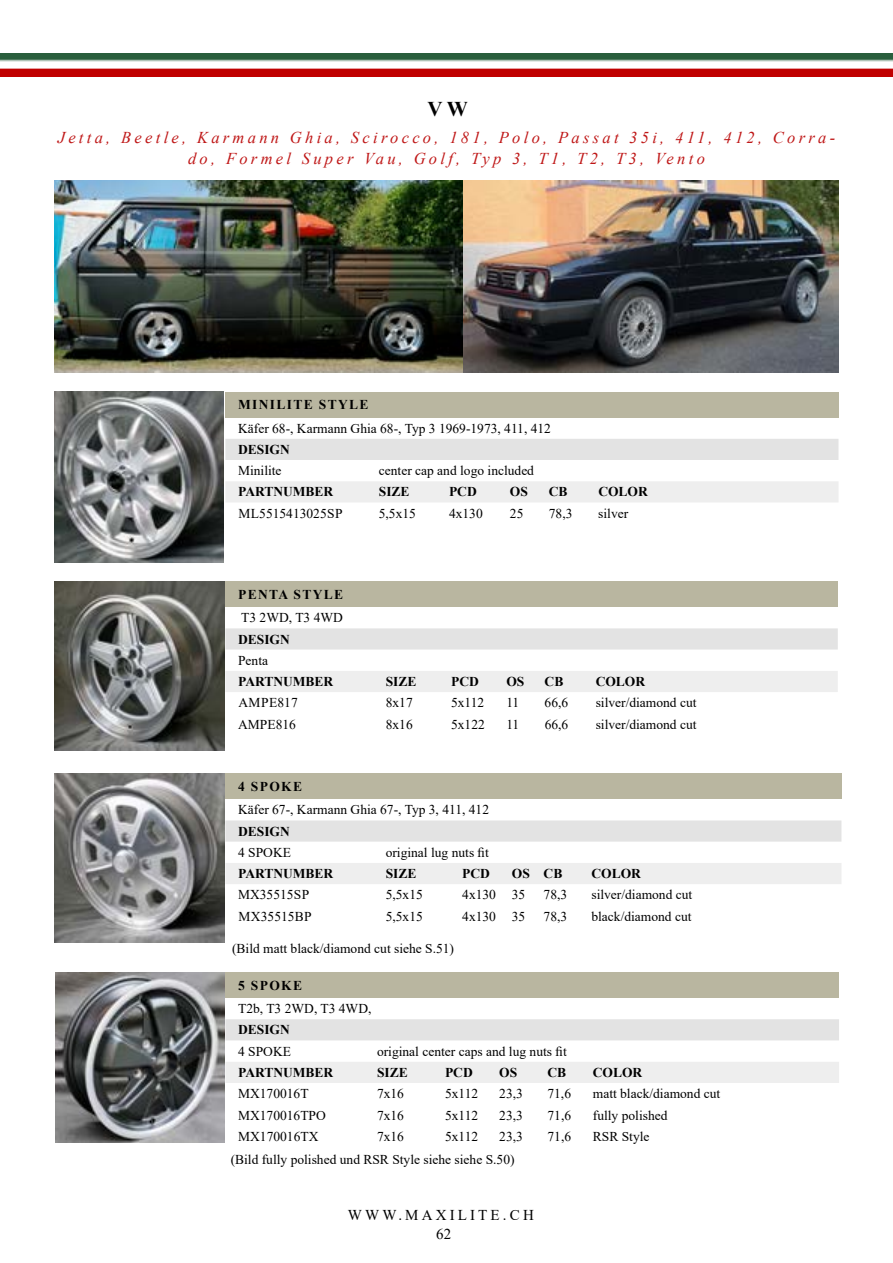
<style>
.page{position:relative;width:893px;height:1263px;background:#fff}
.page>*{position:absolute;margin:0;border:0;box-sizing:border-box;transform-origin:0 0}
.t1{font:700 21px "Times New Roman";color:#000}
.t2{font:italic 16.5px/21px "Times New Roman";letter-spacing:.2em;color:#bf1717;text-align:center}
.t3{font:15px "Times New Roman";letter-spacing:.21em;color:#000}
.t4{font:13.5px "Times New Roman";color:#000}
.t5{font:700 13.5px "Times New Roman";color:#000}
.t6{font:700 13.5px "Times New Roman";letter-spacing:.1em;color:#000}
.t7{font:13.5px "Times New Roman";letter-spacing:.025em;color:#000}
</style>
<div class="page">
<div style="left:225px;top:392px;width:613px;height:25px;background:#b9b6a0"></div>
<div style="left:225px;top:439px;width:613px;height:21px;background:#e3e3e3"></div>
<div style="left:225px;top:481px;width:613px;height:21px;background:#eee"></div>
<img style="left:54px;top:392px;width:169px;height:170px">
<div style="left:225px;top:972px;width:614px;height:26px;background:#b9b6a0"></div>
<div style="left:225px;top:1019px;width:614px;height:21px;background:#e3e3e3"></div>
<div style="left:225px;top:1062px;width:614px;height:21px;background:#eee"></div>
<img style="left:55px;top:972px;width:169px;height:170px">
<img style="left:54px;top:774px;width:170px;height:169px">
<div style="left:225px;top:774px;width:616px;height:25px;background:#b9b6a0"></div>
<svg style="left:225px;top:820px;width:616px;height:22px;background:#e4e4e4"></svg>
<div style="left:225px;top:863px;width:616px;height:21px;background:#eee"></div>
<img style="left:54px;top:581px;width:170px;height:169px">
<div style="left:225px;top:581px;width:613px;height:26px;background:#b9b6a0"></div>
<div style="left:225px;top:628px;width:613px;height:21px;background:#e3e3e3"></div>
<div style="left:225px;top:671px;width:613px;height:21px;background:#eee"></div>
<img style="left:0;top:53px;width:893px;height:24px">
<img style="left:54px;top:181px;width:785px;height:191px">
<h1 class="t1" style="left:427px;top:94px;width:42px">VW</h1>
<p class="t2" style="left:58px;top:127px;width:779px">Jetta, Beetle, Karmann Ghia, Scirocco, 181, Polo, Passat 35i, 411, 412, Corra&shy;do, Formel Super Vau, Golf, Typ 3, T1, T2, T3, Vento</p>
<p class="t6" style="left:238px;top:395px;width:132px">MINILITE STYLE</p>
<p class="t4" style="left:238px;top:419px;width:314px">Käfer 68-, Karmann Ghia 68-, Typ 3 1969-1973, 411, 412</p>
<p class="t5" style="left:238px;top:440px;width:53px">DESIGN</p>
<p class="t4" style="left:238px;top:461px;width:45px">Minilite</p>
<p class="t4" style="left:379px;top:461px;width:157px">center cap and logo included</p>
<p class="t5" style="left:238px;top:482px;width:97px">PARTNUMBER</p>
<p class="t5" style="left:379px;top:482px;width:32px">SIZE</p>
<p class="t5" style="left:449px;top:482px;width:29px">PCD</p>
<p class="t5" style="left:510px;top:482px;width:20px">OS</p>
<p class="t5" style="left:549px;top:482px;width:20px">CB</p>
<p class="t5" style="left:598px;top:482px;width:51px">COLOR</p>
<p class="t4" style="left:238px;top:504px;width:106px">ML5515413025SP</p>
<p class="t4" style="left:379px;top:504px;width:39px">5,5x15</p>
<p class="t4" style="left:449px;top:504px;width:35px">4x130</p>
<p class="t4" style="left:510px;top:504px;width:15px">25</p>
<p class="t4" style="left:549px;top:504px;width:25px">78,3</p>
<p class="t4" style="left:598px;top:504px;width:31px">silver</p>
<p class="t6" style="left:238px;top:585px;width:107px">PENTA STYLE</p>
<p class="t4" style="left:241px;top:608px;width:103px">T3 2WD, T3 4WD</p>
<p class="t5" style="left:238px;top:629px;width:53px">DESIGN</p>
<p class="t4" style="left:238px;top:651px;width:31px">Penta</p>
<p class="t5" style="left:238px;top:672px;width:97px">PARTNUMBER</p>
<p class="t5" style="left:386px;top:672px;width:32px">SIZE</p>
<p class="t5" style="left:451px;top:672px;width:29px">PCD</p>
<p class="t5" style="left:506px;top:672px;width:20px">OS</p>
<p class="t5" style="left:545px;top:672px;width:20px">CB</p>
<p class="t5" style="left:596px;top:672px;width:51px">COLOR</p>
<p class="t7" style="left:238px;top:693px;width:61px">AMPE817</p>
<p class="t4" style="left:386px;top:693px;width:28px">8x17</p>
<p class="t4" style="left:451px;top:693px;width:35px">5x112</p>
<p class="t4" style="left:506px;top:693px;width:15px">11</p>
<p class="t4" style="left:545px;top:693px;width:25px">66,6</p>
<p class="t4" style="left:596px;top:693px;width:102px">silver/diamond cut</p>
<p class="t4" style="left:238px;top:715px;width:59px">AMPE816</p>
<p class="t4" style="left:386px;top:715px;width:28px">8x16</p>
<p class="t4" style="left:451px;top:715px;width:35px">5x122</p>
<p class="t4" style="left:506px;top:715px;width:15px">11</p>
<p class="t4" style="left:545px;top:715px;width:25px">66,6</p>
<p class="t4" style="left:596px;top:715px;width:102px">silver/diamond cut</p>
<p class="t5" style="left:238px;top:777px;width:65px">4 SPOKE</p>
<p class="t4" style="left:238px;top:800px;width:252px">Käfer 67-, Karmann Ghia 67-, Typ 3, 411, 412</p>
<p class="t5" style="left:238px;top:821px;width:53px">DESIGN</p>
<p class="t4" style="left:238px;top:843px;width:54px">4 SPOKE</p>
<p class="t4" style="left:386px;top:843px;width:105px">original lug nuts fit</p>
<p class="t5" style="left:238px;top:864px;width:97px">PARTNUMBER</p>
<p class="t5" style="left:386px;top:864px;width:32px">SIZE</p>
<p class="t5" style="left:462px;top:864px;width:29px">PCD</p>
<p class="t5" style="left:512px;top:864px;width:52px">OS CB</p>
<p class="t5" style="left:591px;top:864px;width:51px">COLOR</p>
<p class="t4" style="left:238px;top:885px;width:73px">MX35515SP</p>
<p class="t4" style="left:386px;top:885px;width:39px">5,5x15</p>
<p class="t4" style="left:462px;top:885px;width:65px">4x130 35</p>
<p class="t4" style="left:544px;top:885px;width:25px">78,3</p>
<p class="t4" style="left:591px;top:885px;width:102px">silver/diamond cut</p>
<p class="t4" style="left:238px;top:907px;width:75px">MX35515BP</p>
<p class="t4" style="left:386px;top:907px;width:39px">5,5x15</p>
<p class="t4" style="left:462px;top:907px;width:65px">4x130 35</p>
<p class="t4" style="left:544px;top:907px;width:25px">78,3</p>
<p class="t4" style="left:591px;top:907px;width:102px">black/diamond cut</p>
<p class="t4" style="left:232px;top:939px;width:223px">(Bild matt black/diamond cut siehe S.51)</p>
<p class="t5" style="left:238px;top:975px;width:65px">5 SPOKE</p>
<p class="t4" style="left:238px;top:999px;width:135px">T2b, T3 2WD, T3 4WD,</p>
<p class="t5" style="left:238px;top:1020px;width:53px">DESIGN</p>
<p class="t4" style="left:238px;top:1042px;width:54px">4 SPOKE</p>
<p class="t4" style="left:377px;top:1042px;width:191px">original center caps and lug nuts fit</p>
<p class="t5" style="left:238px;top:1063px;width:97px">PARTNUMBER</p>
<p class="t5" style="left:377px;top:1063px;width:32px">SIZE</p>
<p class="t5" style="left:445px;top:1063px;width:29px">PCD</p>
<p class="t5" style="left:499px;top:1063px;width:20px">OS</p>
<p class="t5" style="left:547px;top:1063px;width:20px">CB</p>
<p class="t5" style="left:593px;top:1063px;width:51px">COLOR</p>
<p class="t4" style="left:238px;top:1084px;width:72px">MX170016T</p>
<p class="t4" style="left:377px;top:1084px;width:28px">7x16</p>
<p class="t4" style="left:445px;top:1084px;width:35px">5x112</p>
<p class="t4" style="left:499px;top:1084px;width:25px">23,3</p>
<p class="t4" style="left:547px;top:1084px;width:25px">71,6</p>
<p class="t4" style="left:593px;top:1084px;width:129px">matt black/diamond cut</p>
<p class="t4" style="left:238px;top:1105px;width:89px">MX170016TPO</p>
<p class="t4" style="left:377px;top:1105px;width:28px">7x16</p>
<p class="t4" style="left:445px;top:1105px;width:35px">5x112</p>
<p class="t4" style="left:499px;top:1105px;width:25px">23,3</p>
<p class="t4" style="left:547px;top:1105px;width:25px">71,6</p>
<p class="t4" style="left:593px;top:1105px;width:76px">fully polished</p>
<p class="t4" style="left:238px;top:1127px;width:82px">MX170016TX</p>
<p class="t4" style="left:377px;top:1127px;width:28px">7x16</p>
<p class="t4" style="left:445px;top:1127px;width:35px">5x112</p>
<p class="t4" style="left:499px;top:1127px;width:25px">23,3</p>
<p class="t4" style="left:547px;top:1127px;width:25px">71,6</p>
<p class="t4" style="left:593px;top:1127px;width:58px">RSR Style</p>
<p class="t4" style="left:231px;top:1150px;width:285px">(Bild fully polished und RSR Style siehe siehe S.50)</p>
<p class="t3" style="left:348px;top:1204px;width:188px">WWW.MAXILITE.CH</p>
<p class="t3" style="left:436px;top:1224px;width:16px">62</p>
</div>
